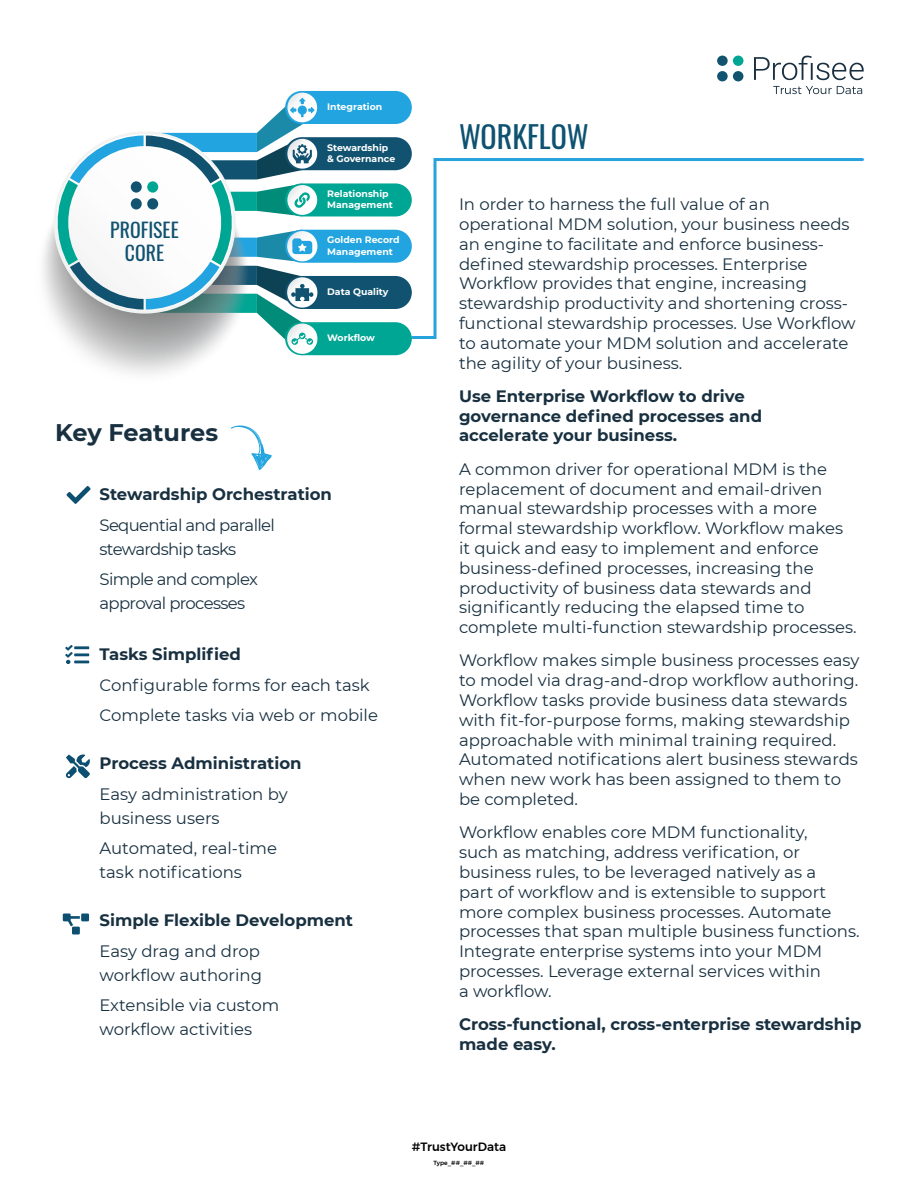
<style>
.page{position:relative;width:918px;height:1188px;background:#fff}
.page>*{position:absolute;margin:0;border:0;box-sizing:border-box;transform-origin:0 0}
.t1{font:30px "Oswald";color:#0d5270}
.t2{font:700 24px "Montserrat";letter-spacing:-.01em;color:#183040}
.t3{font:19.8px/23.7px "Oswald";color:#105270;text-align:center}
.t4{font:16.5px/19.8px "Montserrat";color:#183040}
.t5{font:700 16.5px/19.8px "Montserrat";color:#183040}
.t6{font:16.5px/24px "Montserrat";letter-spacing:-.04em;color:#183040}
.t7{font:500 12px "Montserrat";color:#000}
.t8{font:700 9.3px/11.2px "Montserrat";color:#fff}
.t9{font:500 6px "Montserrat";color:#000}
</style>
<div class="page">
<svg style="left:410px;top:158px;width:454px;height:181px"></svg>
<svg style="left:43px;top:169px;width:199px;height:203px"></svg>
<svg style="left:45px;top:169px;width:194px;height:198px"></svg>
<div style="left:285px;top:276px;width:127px;height:33px;background:#105270;border-radius:17px"></div>
<div style="left:285px;top:230px;width:127px;height:33px;background:#21a4df;border-radius:17px"></div>
<div style="left:285px;top:322px;width:127px;height:33px;background:#00a694;border-radius:17px"></div>
<div style="left:285px;top:137px;width:127px;height:33px;background:#105270;border-radius:17px"></div>
<div style="left:285px;top:91px;width:127px;height:33px;background:#21a4df;border-radius:17px"></div>
<div style="left:285px;top:183px;width:127px;height:33px;background:#00a694;border-radius:17px"></div>
<svg style="left:48px;top:91px;width:272px;height:265px"></svg>
<div style="left:131px;top:181px;width:11px;height:12px;background:#125371;border-radius:50%"></div>
<div style="left:131px;top:198px;width:11px;height:11px;background:#125371;border-radius:50%"></div>
<div style="left:147px;top:198px;width:11px;height:11px;background:#125371;border-radius:50%"></div>
<div style="left:147px;top:181px;width:11px;height:12px;background:#00a594;border-radius:50%"></div>
<svg style="left:231px;top:425px;width:41px;height:45px"></svg>
<svg style="left:754px;top:56px;width:110px;height:24px"></svg>
<div style="left:717px;top:56px;width:11px;height:10px;background:#125470;border-radius:50%"></div>
<div style="left:717px;top:71px;width:11px;height:10px;background:#125470;border-radius:50%"></div>
<div style="left:733px;top:71px;width:10px;height:10px;background:#125470;border-radius:50%"></div>
<div style="left:733px;top:56px;width:10px;height:10px;background:#00a694;border-radius:50%"></div>
<svg style="left:773px;top:86px;width:89px;height:8px"></svg>
<svg style="left:66px;top:486px;width:25px;height:18px"></svg>
<svg style="left:65px;top:645px;width:24px;height:19px"></svg>
<svg style="left:66px;top:754px;width:24px;height:24px"></svg>
<svg style="left:63px;top:914px;width:26px;height:20px"></svg>
<p class="t8" style="left:327px;top:101px;width:57px">Integration</p>
<p class="t8" style="left:327px;top:141px;width:70px">Stewardship &amp; Governance</p>
<p class="t3" style="left:110px;top:216px;width:70px">PROFISEE<br>CORE</p>
<h2 class="t2" style="left:55px;top:415px;width:164px">Key Features</h2>
<p class="t8" style="left:327px;top:188px;width:67px">Relationship<br>Management</p>
<p class="t8" style="left:327px;top:234px;width:74px">Golden Record<br>Management</p>
<p class="t8" style="left:327px;top:286px;width:63px">Data Quality</p>
<p class="t8" style="left:327px;top:332px;width:49px">Workflow</p>
<p class="t5" style="left:100px;top:483px;width:234px">Stewardship Orchestration</p>
<p class="t6" style="left:100px;top:512px;width:177px">Sequential and parallel stewardship tasks</p>
<p class="t6" style="left:100px;top:567px;width:160px">Simple and complex approval processes</p>
<p class="t5" style="left:100px;top:643px;width:143px">Tasks Simplified</p>
<p class="t4" style="left:100px;top:669px;width:280px;line-height:30.8px">Configurable forms for each task<br>Complete tasks via web or mobile</p>
<p class="t5" style="left:100px;top:752px;width:204px">Process Administration</p>
<p class="t4" style="left:100px;top:781px;width:190px;line-height:24px">Easy administration by business users</p>
<p class="t4" style="left:100px;top:836px;width:179px;line-height:24px">Automated, real-time task notifications</p>
<p class="t5" style="left:100px;top:909px;width:255px">Simple Flexible Development</p>
<p class="t4" style="left:100px;top:938px;width:164px;line-height:24px">Easy drag and drop workflow authoring</p>
<p class="t4" style="left:100px;top:993px;width:181px;line-height:24px">Extensible via custom workflow activities</p>
<h1 class="t1" style="left:459px;top:110px;width:131px">WORKFLOW</h1>
<p class="t4" style="left:459px;top:194px;width:398px">In order to harness the full value of an operational MDM solution, your business needs an engine to facilitate and enforce business&shy;defined stewardship processes. Enterprise Workflow provides that engine, increasing stewardship productivity and shortening cross&shy;functional stewardship processes. Use Workflow to automate your MDM solution and accelerate the agility of your business.</p>
<p class="t5" style="left:459px;top:385px;width:305px">Use Enterprise Workflow to drive governance defined processes and accelerate your business.</p>
<p class="t4" style="left:459px;top:458px;width:399px">A common driver for operational MDM is the replacement of document and email-driven manual stewardship processes with a more formal stewardship workflow. Workflow makes it quick and easy to implement and enforce business-defined processes, increasing the productivity of business data stewards and significantly reducing the elapsed time to complete multi-function stewardship processes.</p>
<p class="t4" style="left:459px;top:650px;width:402px">Workflow makes simple business processes easy to model via drag-and-drop workflow authoring.<br>Workflow tasks provide business data stewards with fit-for-purpose forms, making stewardship approachable with minimal training required.<br>Automated notifications alert business stewards when new work has been assigned to them to be completed.</p>
<p class="t4" style="left:459px;top:822px;width:402px">Workflow enables core MDM functionality,<br>such as matching, address verification, or business rules, to be leveraged natively as a<br>part of workflow and is extensible to support more complex business processes. Automate processes that span multiple business functions.<br>Integrate enterprise systems into your MDM processes. Leverage external services within<br>a workflow.</p>
<p class="t5" style="left:459px;top:1013px;width:404px">Cross-functional, cross-enterprise stewardship made easy.</p>
<p class="t7" style="left:412px;top:1138px;width:96px">#TrustYourData</p>
<p class="t9" style="left:434px;top:1159px;width:52px">Type_##_##_##</p>
</div>
